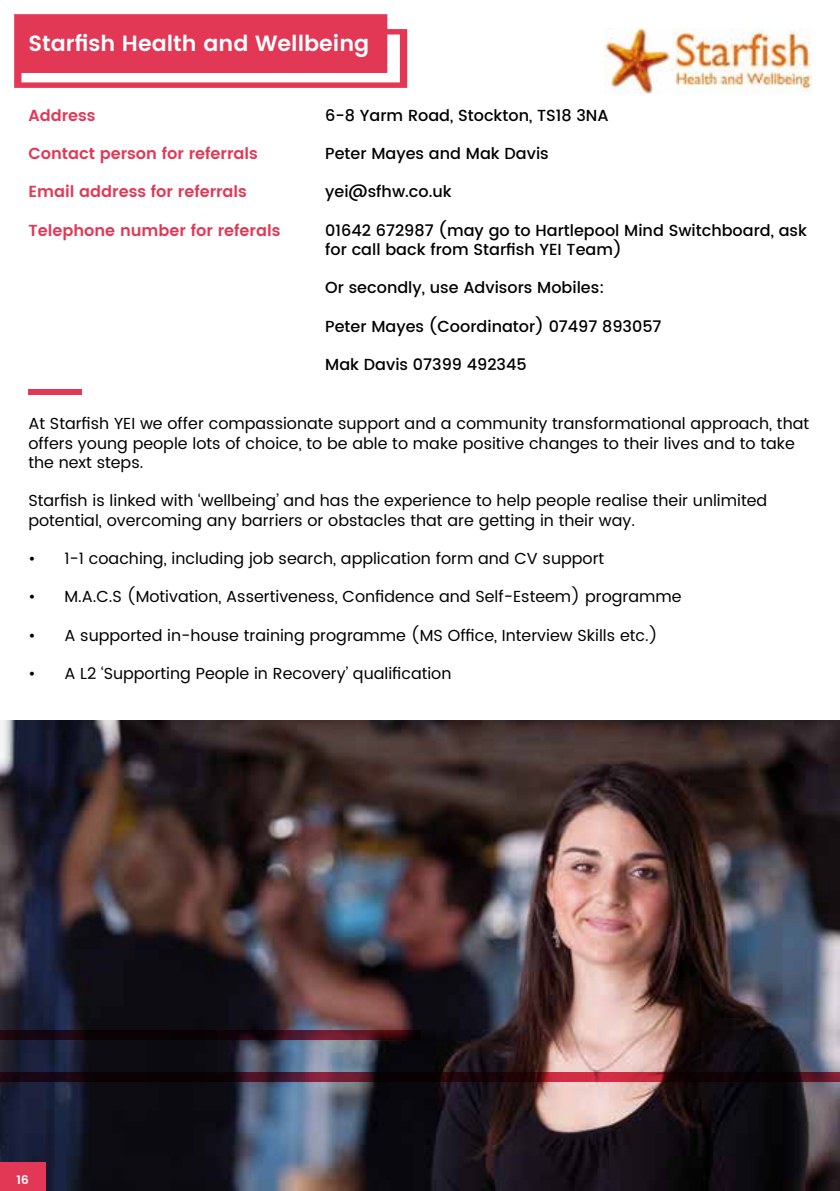
<style>
.page{position:relative;width:840px;height:1191px;background:#fff}
.page>*{position:absolute;margin:0;border:0;box-sizing:border-box;transform-origin:0 0}
.t1{font:600 22px "Poppins";color:#fff}
.t2{font:16px/19.2px "Poppins";color:#000}
.t3{font:500 16px/19.2px "Poppins";color:#000}
.t4{font:600 16px "Poppins";color:#e23755}
.t5{font:600 12px "Poppins";color:#fff}
</style>
<div class="page">
<svg style="left:14px;top:14px;width:393px;height:74px;background:#e6556f"></svg>
<div style="left:28px;top:389px;width:53px;height:5px;background:#e23755"></div>
<img style="left:0;top:720px;width:839px;height:471px">
<svg style="left:0;top:1030px;width:420px;height:9px;background:#260812"></svg>
<svg style="left:0;top:1072px;width:839px;height:9px;background:#3a0c17"></svg>
<img style="left:604px;top:28px;width:207px;height:65px">
<div style="left:0;top:1162px;width:45px;height:29px;background:#e23755"></div>
<h1 class="t1" style="left:28px;top:27px;width:342px">Starfish Health and Wellbeing</h1>
<p class="t4" style="left:28px;top:103px;width:69px">Address</p>
<p class="t4" style="left:28px;top:141px;width:231px">Contact person for referrals</p>
<p class="t4" style="left:28px;top:180px;width:220px">Email address for referrals</p>
<p class="t4" style="left:28px;top:218px;width:253px">Telephone number for referals</p>
<p class="t3" style="left:325px;top:106px;width:285px">6-8 Yarm Road, Stockton, TS18 3NA</p>
<p class="t3" style="left:325px;top:144px;width:225px">Peter Mayes and Mak Davis</p>
<p class="t3" style="left:325px;top:182px;width:128px">yei@sfhw.co.uk</p>
<p class="t3" style="left:325px;top:221px;width:483px">01642 672987 (may go to Hartlepool Mind Switchboard, ask for call back from Starfish YEI Team)</p>
<p class="t3" style="left:325px;top:278px;width:280px">Or secondly, use Advisors Mobiles:</p>
<p class="t3" style="left:325px;top:317px;width:338px">Peter Mayes (Coordinator) 07497 893057</p>
<p class="t3" style="left:325px;top:355px;width:203px">Mak Davis 07399 492345</p>
<p class="t2" style="left:28px;top:415px;width:781px">At Starfish YEI we offer compassionate support and a community transformational approach, that offers young people lots of choice, to be able to make positive changes to their lives and to take the next steps.</p>
<p class="t2" style="left:28px;top:491px;width:740px">Starfish is linked with ‘wellbeing’ and has the experience to help people realise their unlimited potential, overcoming any barriers or obstacles that are getting in their way.</p>
<p class="t2" style="left:28px;top:549px;width:577px">• 1-1 coaching, including job search, application form and CV support</p>
<p class="t2" style="left:28px;top:587px;width:654px">• M.A.C.S (Motivation, Assertiveness, Confidence and Self-Esteem) programme</p>
<p class="t2" style="left:28px;top:626px;width:630px">• A supported in-house training programme (MS Office, Interview Skills etc.)</p>
<p class="t2" style="left:28px;top:664px;width:424px">• A L2 ‘Supporting People in Recovery’ qualification</p>
<p class="t5" style="left:17px;top:1170px;width:14px">16</p>
</div>
